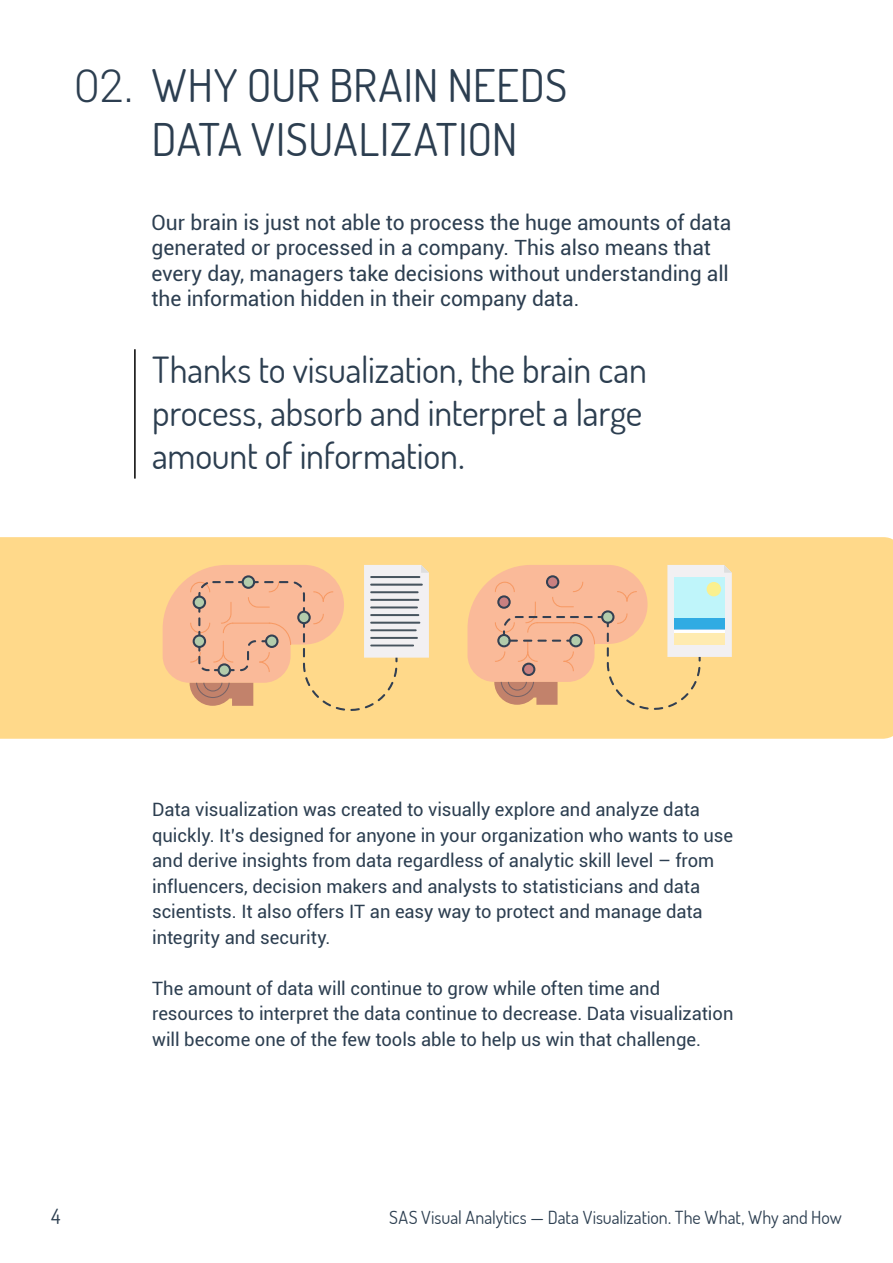
<style>
.page{position:relative;width:893px;height:1263px;background:#fff}
.page>*{position:absolute;margin:0;border:0;box-sizing:border-box;transform-origin:0 0}
.t1{font:45px/54px "Dosis";letter-spacing:.005em;color:#2c3e50}
.t2{font:36px/43.2px "Dosis";letter-spacing:-.01em;color:#2c3e50}
.t3{font:21px/25.5px "Roboto";color:#2c3e50}
.t4{font:21px "Dosis";color:#2c3e50}
.t5{font:18.45px/25.5px "Roboto";letter-spacing:-.005em;color:#2c3e50}
.t6{font:18px "Dosis";color:#2c3e50}
.s1{font-family:"Roboto";font-weight:300}
</style>
<div class="page">
<div style="left:0;top:537px;width:893px;height:202px;background:#ffd98a"></div>
<hr style="left:134px;top:349px;width:2px;height:130px;background:#000">
<svg style="left:163px;top:565px;width:266px;height:146px;background:#eec499"></svg>
<svg style="left:467px;top:565px;width:265px;height:145px;background:#eec79c"></svg>
<h1 class="t1" style="left:152px;top:57px;width:417px;text-indent:-77px"><span class="s1">02.</span> WHY OUR BRAIN NEEDS<br>DATA VISUALIZATION</h1>
<p class="t3" style="left:152px;top:209px;width:581px">Our brain is just not able to process the huge amounts of data generated or processed in a company. This also means that every day, managers take decisions without understanding all the information hidden in their company data.</p>
<h2 class="t2" style="left:152px;top:347px;width:496px">Thanks to visualization, the brain can process, absorb and interpret a large amount of information.</h2>
<p class="t5" style="left:152px;top:796px;width:582px">Data visualization was created to visually explore and analyze data quickly. It’s designed for anyone in your organization who wants to use and derive insights from data regardless of analytic skill level – from influencers, decision makers and analysts to statisticians and data scientists. It also offers IT an easy way to protect and manage data integrity and security.</p>
<p class="t5" style="left:152px;top:975px;width:583px">The amount of data will continue to grow while often time and resources to interpret the data continue to decrease. Data visualization will become one of the few tools able to help us win that challenge.</p>
<p class="t4" style="left:51px;top:1203px;width:11px">4</p>
<p class="t6" style="left:389px;top:1206px;width:454px">SAS Visual Analytics — Data Visualization. The What, Why and How</p>
</div>
